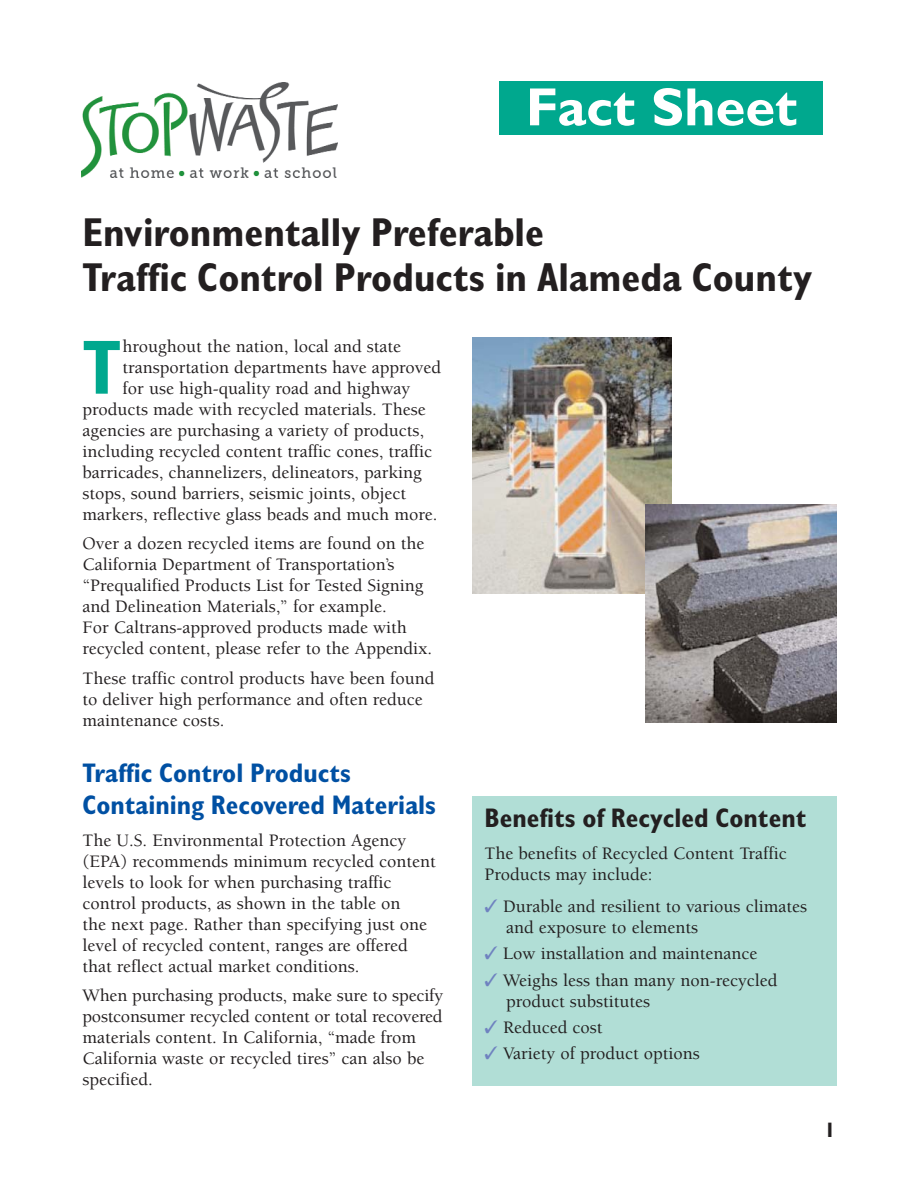
<style>
.page{position:relative;width:918px;height:1188px;background:#fff}
.page>*{position:absolute;margin:0;border:0;box-sizing:border-box;transform-origin:0 0}
.t1{font:700 condensed 77.25px "Gill Sans";color:#00a88e}
.t2{font:700 54px "Gill Sans";color:#fff}
.t3{font:700 condensed 40.5px/45px "Gill Sans";color:#231f20}
.t4{font:700 condensed 27px/31.5px "Gill Sans";color:#0050a3}
.t5{font:700 condensed 27px "Gill Sans";color:#231f20}
.t6{font:700 condensed 21px "Gill Sans";color:#231f20}
.t7{font:500 18px/21px "Berkeley";color:#231f20}
.s1{color:#6f82c0}
</style>
<div class="page">
<img style="left:81px;top:83px;width:257px;height:95px">
<div style="left:500px;top:81px;width:324px;height:54px;background:#00a88e"></div>
<img style="left:472px;top:338px;width:199px;height:256px">
<img style="left:646px;top:505px;width:191px;height:217px">
<div style="left:472px;top:796px;width:365px;height:290px;background:#b1ded6"></div>
<h2 class="t2" style="left:526px;top:88px;width:273px">Fact Sheet</h2>
<h3 class="t3" style="left:82px;top:214px;width:731px">Environmentally Preferable<br>Traffic Control Products in Alameda County</h3>
<h1 class="t1" style="left:82px;top:341px;width:40px">T</h1>
<p class="t7" style="left:123px;top:337px;width:280px">hroughout the nation, local and state</p>
<p class="t7" style="left:123px;top:358px;width:320px">transportation departments have approved</p>
<p class="t7" style="left:123px;top:379px;width:289px">for use high-quality road and highway</p>
<p class="t7" style="left:82px;top:400px;width:345px">products made with recycled materials. These</p>
<p class="t7" style="left:82px;top:421px;width:343px">agencies are purchasing a variety of products,</p>
<p class="t7" style="left:82px;top:442px;width:351px">including recycled content traffic cones, traffic</p>
<p class="t7" style="left:82px;top:463px;width:341px">barricades, channelizers, delineators, parking</p>
<p class="t7" style="left:82px;top:484px;width:325px">stops, sound barriers, seismic joints, object</p>
<p class="t7" style="left:82px;top:505px;width:356px">markers, reflective glass beads and much more.</p>
<p class="t7" style="left:82px;top:535px;width:351px">Over a dozen recycled items are found on the California Department of Transportation’s “Prequalified Products List for Tested Signing and Delineation Materials,” for example.<br>For Caltrans-approved products made with recycled content, please refer to the Appendix.</p>
<p class="t7" style="left:82px;top:669px;width:354px">These traffic control products have been found to deliver high performance and often reduce maintenance costs.</p>
<h3 class="t4" style="left:82px;top:760px;width:355px">Traffic Control Products<br>Containing Recovered Materials</h3>
<p class="t7" style="left:82px;top:831px;width:355px">The U.S. Environmental Protection Agency (EPA) recommends minimum recycled content levels to look for when purchasing traffic control products, as shown in the table on<br>the next page. Rather than specifying just one level of recycled content, ranges are offered that reflect actual market conditions.</p>
<p class="t7" style="left:82px;top:987px;width:362px">When purchasing products, make sure to specify postconsumer recycled content or total recovered materials content. In California, “made from California waste or recycled tires” can also be specified.</p>
<h3 class="t5" style="left:484px;top:809px;width:323px">Benefits of Recycled Content</h3>
<p class="t7" style="left:484px;top:844px;width:304px">The benefits of Recycled Content Traffic<br>Products may include:</p>
<p class="t7" style="left:506px;top:897px;width:302px;text-indent:-22px"><span class="s1">✓</span> Durable and resilient to various climates and exposure to elements</p>
<p class="t7" style="left:485px;top:945px;width:275px"><span class="s1">✓</span> Low installation and maintenance</p>
<p class="t7" style="left:506px;top:971px;width:273px;text-indent:-22px"><span class="s1">✓</span> Weighs less than many non-recycled product substitutes</p>
<p class="t7" style="left:485px;top:1018px;width:120px"><span class="s1">✓</span> Reduced cost</p>
<p class="t7" style="left:485px;top:1045px;width:217px"><span class="s1">✓</span> Variety of product options</p>
<p class="t6" style="left:825px;top:1122px;width:12px">1</p>
</div>
